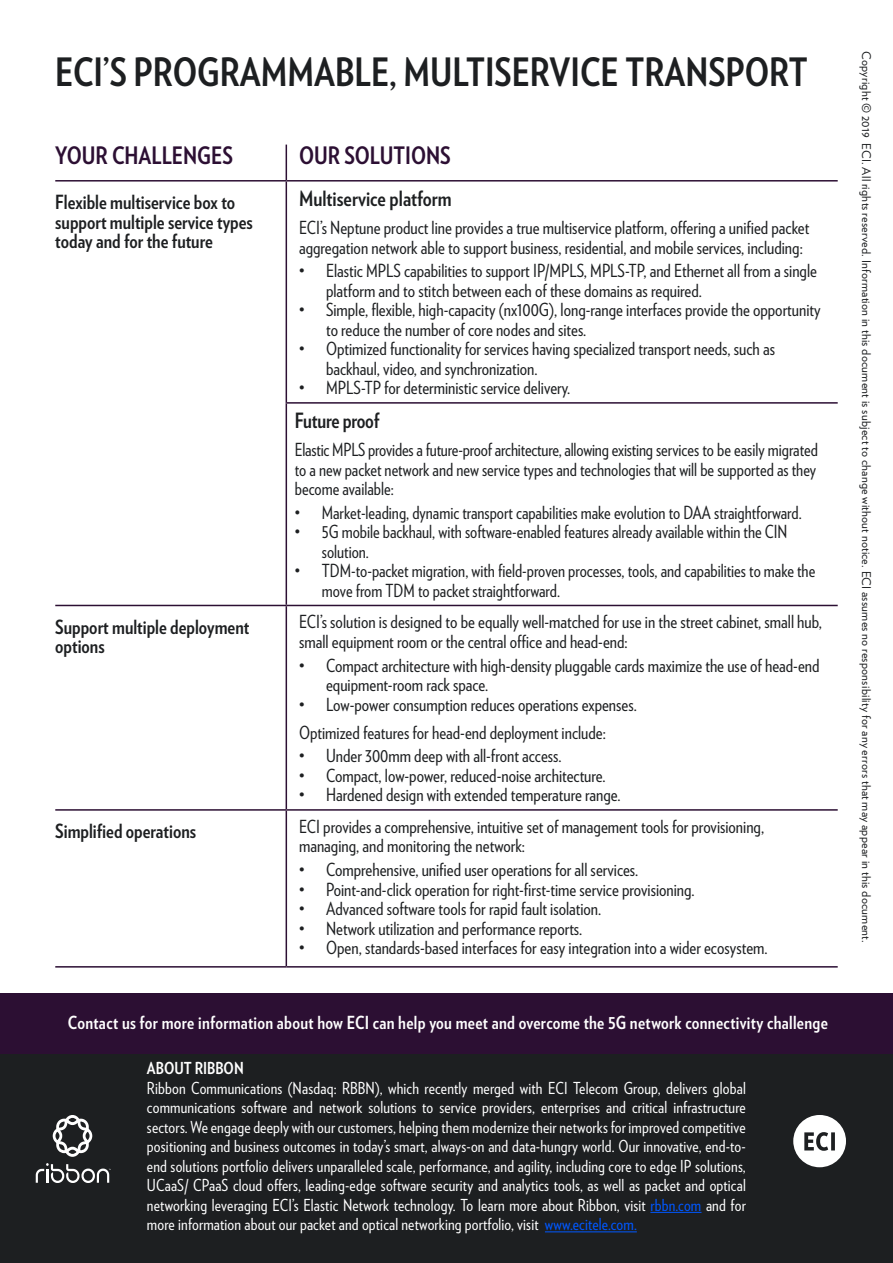
<style>
.page{position:relative;width:893px;height:1263px;background:#fff}
.page>*{position:absolute;margin:0;border:0;box-sizing:border-box;transform-origin:0 0}
.t1{font:700 39px "Verlag Condensed";color:#1d1f21}
.t2{font:700 24px "Verlag Condensed";color:#2c0f33}
.t3{font:700 21px "Verlag Condensed";color:#1d1f21}
.t4{font:700 19.5px/19.5px "Verlag Condensed";color:#1d1f21}
.t5{font:18px/19.5px "Verlag Condensed";color:#1d1f21}
.t6{font:700 18px "Verlag Condensed";letter-spacing:.015em;color:#fff}
.t7{font:16.5px/19.5px "Verlag Condensed";letter-spacing:.01em;color:#fff;text-align:justify}
.t8{font:700 16.5px "Verlag Condensed";color:#fff}
.t9{font:12px "Verlag";letter-spacing:.02em;color:#1d1f21}
.s1{color:#0057ff}
</style>
<div class="page">
<hr style="left:286px;top:145px;width:1px;height:35px;background:#2c0f33">
<hr style="left:55px;top:180px;width:231px;height:2px;background:#2c0f33">
<hr style="left:286px;top:182px;width:1px;height:220px;background:#2c0f33">
<hr style="left:286px;top:180px;width:552px;height:2px;background:#2c0f33">
<hr style="left:286px;top:404px;width:1px;height:201px;background:#2c0f33">
<hr style="left:286px;top:402px;width:552px;height:2px;background:#2c0f33">
<hr style="left:55px;top:605px;width:231px;height:1px;background:#2c0f33">
<hr style="left:286px;top:606px;width:1px;height:203px;background:#2c0f33">
<hr style="left:286px;top:605px;width:552px;height:1px;background:#2c0f33">
<hr style="left:55px;top:809px;width:231px;height:2px;background:#2c0f33">
<hr style="left:55px;top:966px;width:231px;height:1px;background:#2c0f33">
<hr style="left:286px;top:811px;width:1px;height:155px;background:#2c0f33">
<hr style="left:286px;top:809px;width:552px;height:2px;background:#2c0f33">
<hr style="left:286px;top:966px;width:552px;height:1px;background:#2c0f33">
<div style="left:0;top:1052px;width:893px;height:211px;background:#1d1f21"></div>
<hr style="left:650px;top:1212px;width:51px;height:1px;background:#0057ff">
<hr style="left:545px;top:1231px;width:92px;height:1px;background:#0057ff">
<div style="left:0;top:993px;width:893px;height:60px;background:#2c0f33"></div>
<svg style="left:793px;top:1115px;width:53px;height:52px"></svg>
<svg style="left:36px;top:1163px;width:75px;height:20px"></svg>
<svg style="left:53px;top:1115px;width:39px;height:42px"></svg>
<p class="t1" style="left:55px;top:43px;width:754px">ECI’S PROGRAMMABLE, MULTISERVICE TRANSPORT</p>
<p class="t2" style="left:55px;top:137px;width:179px">YOUR CHALLENGES</p>
<p class="t2" style="left:299px;top:137px;width:153px">OUR SOLUTIONS</p>
<p class="t4" style="left:55px;top:192px;width:199px">Flexible multiservice box to support multiple service types today and for the future</p>
<p class="t3" style="left:299px;top:183px;width:154px">Multiservice platform</p>
<p class="t5" style="left:299px;top:217px;width:512px">ECI’s Neptune product line provides a true multiservice platform, offering a unified packet aggregation network able to support business, residential, and mobile services, including:</p>
<p class="t5" style="left:326px;top:260px;width:492px;text-indent:-27px">• Elastic MPLS capabilities to support IP/MPLS, MPLS-TP, and Ethernet all from a single platform and to stitch between each of these domains as required.</p>
<p class="t5" style="left:326px;top:299px;width:496px;text-indent:-27px">• Simple, flexible, high-capacity (nx100G), long-range interfaces provide the opportunity to reduce the number of core nodes and sites.</p>
<p class="t5" style="left:326px;top:338px;width:450px;text-indent:-27px">• Optimized functionality for services having specialized transport needs, such as backhaul, video, and synchronization.</p>
<p class="t5" style="left:299px;top:377px;width:273px">• MPLS-TP for deterministic service delivery.</p>
<p class="t3" style="left:295px;top:405px;width:86px">Future proof</p>
<p class="t5" style="left:295px;top:439px;width:525px;text-align:justify">Elastic MPLS provides a future-proof architecture, allowing existing services to be easily migrated to a new packet network and new service types and technologies that will be supported as they become available:</p>
<p class="t5" style="left:295px;top:502px;width:508px">• Market-leading, dynamic transport capabilities make evolution to DAA straightforward.</p>
<p class="t5" style="left:322px;top:521px;width:467px;text-indent:-27px">• 5G mobile backhaul, with software-enabled features already available within the CIN solution.</p>
<p class="t5" style="left:322px;top:560px;width:495px;text-indent:-27px">• TDM-to-packet migration, with field-proven processes, tools, and capabilities to make the move from TDM to packet straightforward.</p>
<p class="t4" style="left:55px;top:616px;width:196px">Support multiple deployment options</p>
<p class="t5" style="left:299px;top:611px;width:524px">ECI’s solution is designed to be equally well-matched for use in the street cabinet, small hub, small equipment room or the central office and head-end:</p>
<p class="t5" style="left:326px;top:655px;width:495px;text-indent:-27px">• Compact architecture with high-density pluggable cards maximize the use of head-end equipment-room rack space.</p>
<p class="t5" style="left:299px;top:694px;width:339px">• Low-power consumption reduces operations expenses.</p>
<p class="t5" style="left:299px;top:722px;width:308px">Optimized features for head-end deployment include:</p>
<p class="t5" style="left:299px;top:745px;width:264px">• Under 300mm deep with all-front access.</p>
<p class="t5" style="left:299px;top:765px;width:308px">• Compact, low-power, reduced-noise architecture.</p>
<p class="t5" style="left:299px;top:784px;width:323px">• Hardened design with extended temperature range.</p>
<p class="t4" style="left:55px;top:821px;width:142px">Simplified operations</p>
<p class="t5" style="left:299px;top:816px;width:467px">ECI provides a comprehensive, intuitive set of management tools for provisioning, managing, and monitoring the network:</p>
<p class="t5" style="left:299px;top:859px;width:341px">• Comprehensive, unified user operations for all services.</p>
<p class="t5" style="left:299px;top:879px;width:397px">• Point-and-click operation for right-first-time service provisioning.</p>
<p class="t5" style="left:299px;top:898px;width:304px">• Advanced software tools for rapid fault isolation.</p>
<p class="t5" style="left:299px;top:918px;width:285px">• Network utilization and performance reports.</p>
<p class="t5" style="left:299px;top:937px;width:470px">• Open, standards-based interfaces for easy integration into a wider ecosystem.</p>
<p class="t6" style="left:68px;top:1009px;width:761px">Contact us for more information about how ECI can help you meet and overcome the 5G network connectivity challenge</p>
<p class="t8" style="left:147px;top:1056px;width:98px">ABOUT RIBBON</p>
<p class="t7" style="left:147px;top:1077px;width:600px">Ribbon Communications (Nasdaq: RBBN), which recently merged with ECI Telecom Group, delivers global communications software and network solutions to service providers, enterprises and critical infrastructure sectors. We engage deeply with our customers, helping them modernize their networks for improved competitive positioning and business outcomes in today’s smart, always-on and data-hungry world. Our innovative, end-to&shy;end solutions portfolio delivers unparalleled scale, performance, and agility, including core to edge IP solutions, UCaaS/ CPaaS cloud offers, leading-edge software security and analytics tools, as well as packet and optical networking leveraging ECI’s Elastic Network technology. To learn more about Ribbon, visit <span class="s1">rbbn.com</span> and for more information about our packet and optical networking portfolio, visit <span class="s1">www.ecitele.com.</span></p>
<p class="t9" style="left:875px;top:51px;width:893px;rotate:90deg">Copyright © 2019 ECI. All rights reserved. Information in this document is subject to change without notice. ECI assumes no responsibility for any errors that may appear in this document.</p>
</div>
